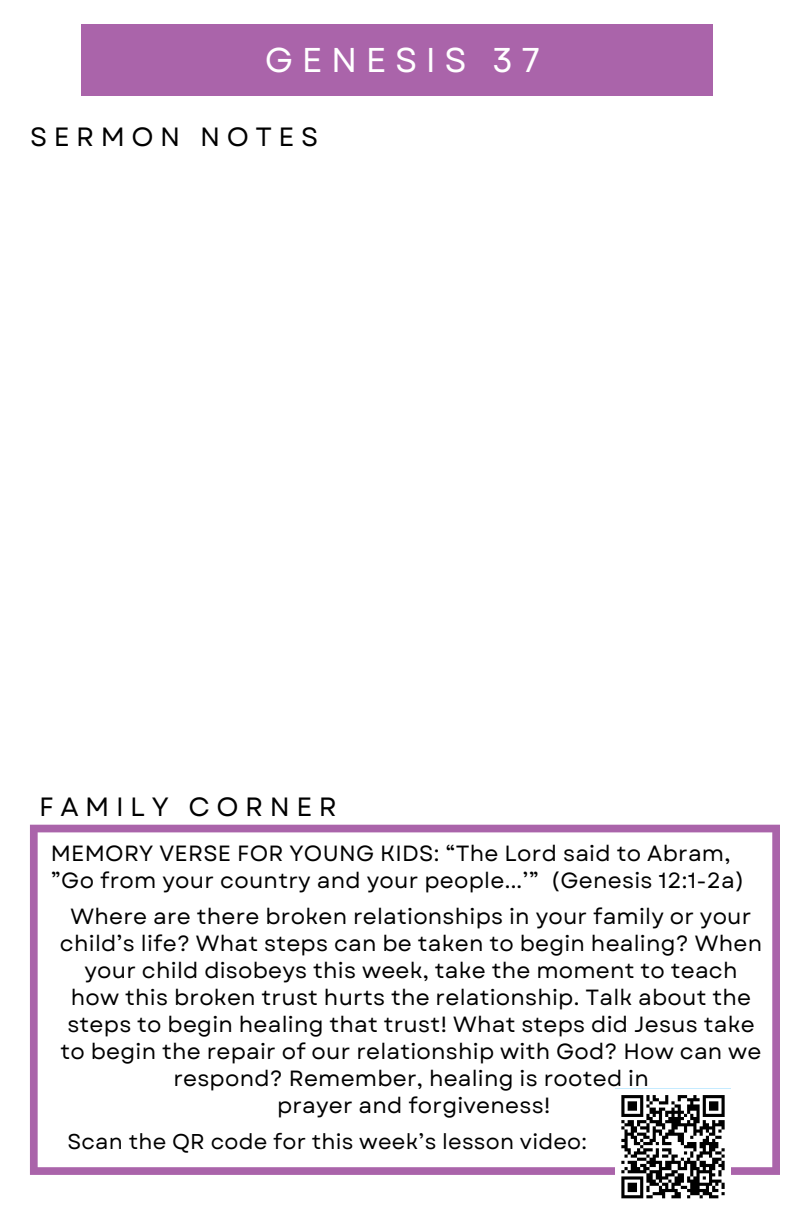
<style>
.page{position:relative;width:792px;height:1224px;background:#fff}
.page>*{position:absolute;margin:0;border:0;box-sizing:border-box;transform-origin:0 0}
.t1{font:34.4px "Garet";letter-spacing:.25em;color:#fff}
.t2{font:26.4px "Garet";letter-spacing:.25em;color:#000}
.t3{font:22px/27px "Garet";letter-spacing:.01em;color:#000;text-align:center}
.t4{font:21.4px "Garet";letter-spacing:.01em;color:#000}
</style>
<div class="page">
<div style="left:81px;top:24px;width:632px;height:72px;background:#aa64aa"></div>
<svg style="left:30px;top:825px;width:750px;height:350px"></svg>
<div style="left:615px;top:1089px;width:116px;height:116px;background:#fff"></div>
<svg style="left:621px;top:1095px;width:104px;height:104px"></svg>
<h1 class="t1" style="left:265px;top:35px;width:277px">GENESIS 37</h1>
<h2 class="t2" style="left:30px;top:118px;width:290px">SERMON NOTES</h2>
<p class="t2" style="left:39px;top:787px;width:299px">FAMILY CORNER</p>
<p class="t3" style="left:51px;top:840px;width:695px;text-align:left">MEMORY VERSE FOR YOUNG KIDS: “The Lord said to Abram, ”Go from your country and your people...’” (Genesis 12:1-2a)</p>
<h2 class="t3" style="left:60px;top:903px;width:704px">Where are there broken relationships in your family or your child’s life? What steps can be taken to begin healing? When your child disobeys this week, take the moment to teach how this broken trust hurts the relationship. Talk about the steps to begin healing that trust! What steps did Jesus take to begin the repair of our relationship with God? How can we respond? Remember, healing is rooted in</h2>
<p class="t3" style="left:277px;top:1092px;width:275px">prayer and forgiveness!</p>
<p class="t4" style="left:67px;top:1126px;width:521px">Scan the QR code for this week’s lesson video:</p>
</div>
